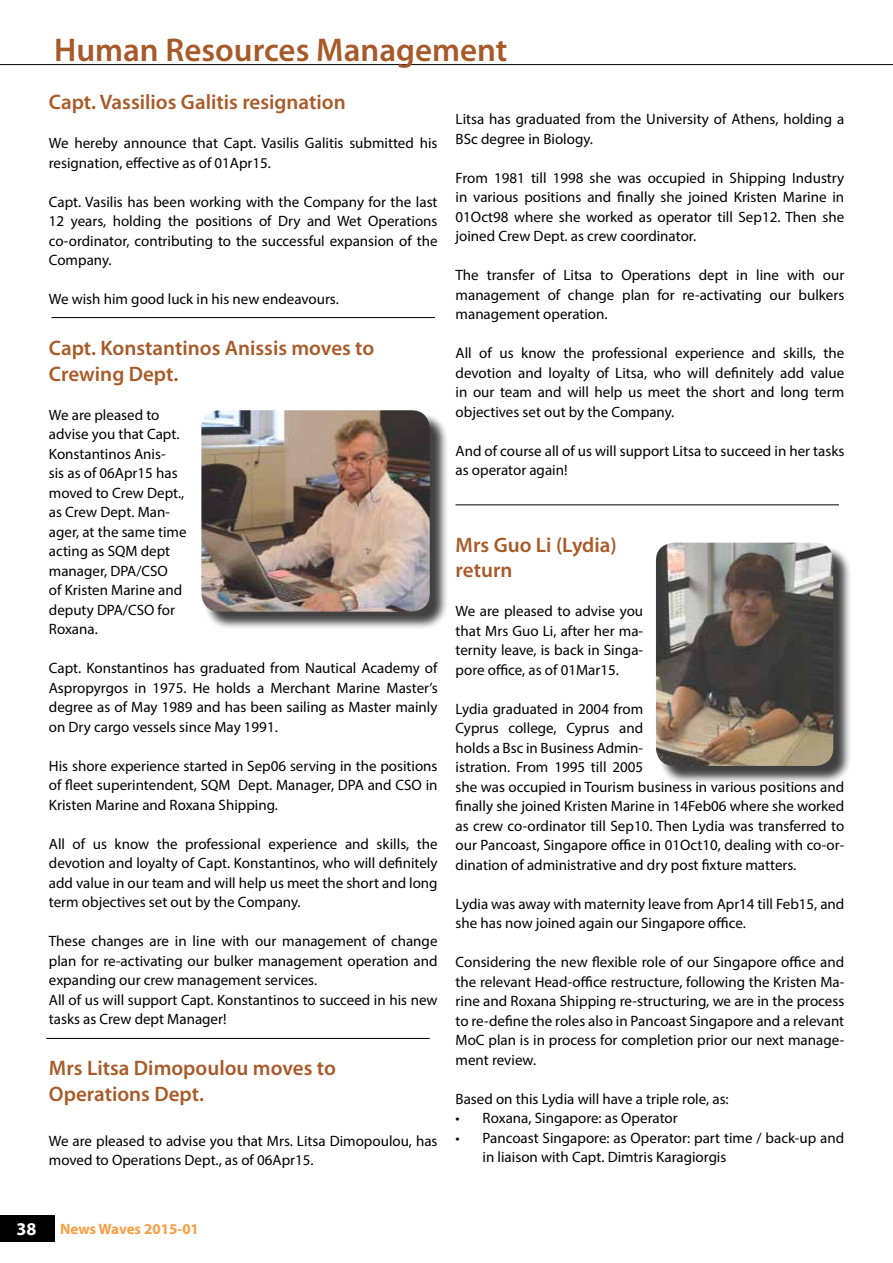
<style>
.page{position:relative;width:893px;height:1263px;background:#fff}
.page>*{position:absolute;margin:0;border:0;box-sizing:border-box;transform-origin:0 0}
.t1{font:600 33px "Myriad Pro";color:#a75a29}
.t2{font:600 21px/25.5px "Myriad Pro";color:#a85b28}
.t3{font:700 18px "Myriad Pro";color:#fff}
.t4{font:15px/19.5px "Myriad Pro";color:#000}
.t5{font:700 15px "Myriad Pro";letter-spacing:-.005em;color:#f79f45}
</style>
<div class="page">
<div style="left:0;top:1215px;width:54px;height:26px;background:#000"></div>
<svg style="left:0;top:64px;width:893px;height:1px"></svg>
<div style="left:658px;top:545px;width:194px;height:240px;background:#000;opacity:.75"></div>
<img style="left:656px;top:543px;width:177px;height:223px">
<hr style="left:51px;top:317px;width:384px;height:1px;background:#000">
<hr style="left:46px;top:1038px;width:384px;height:1px;background:#000">
<hr style="left:455px;top:504px;width:384px;height:1px;background:#000">
<div style="left:204px;top:412px;width:244px;height:218px;background:#000;opacity:.75"></div>
<img style="left:201px;top:410px;width:229px;height:202px">
<h1 class="t1" style="left:54px;top:29px;width:455px">Human Resources Management</h1>
<h2 class="t2" style="left:49px;top:89px;width:298px">Capt. Vassilios Galitis resignation</h2>
<p class="t4" style="left:49px;top:133px;width:390px">We hereby announce that Capt. Vasilis Galitis submitted his resignation, effective as of 01Apr15.</p>
<p class="t4" style="left:49px;top:192px;width:390px;text-align:justify">Capt. Vasilis has been working with the Company for the last 12 years, holding the positions of Dry and Wet Operations co-ordinator, contributing to the successful expansion of the Company.</p>
<p class="t4" style="left:49px;top:289px;width:291px">We wish him good luck in his new endeavours.</p>
<h2 class="t2" style="left:49px;top:335px;width:327px">Capt. Konstantinos Anissis moves to<br>Crewing Dept.</h2>
<p class="t4" style="left:49px;top:405px;width:139px">We are pleased to advise you that Capt.<br>Konstantinos Anis-<br>sis as of 06Apr15 has moved to Crew Dept., as Crew Dept. Man&shy;ager, at the same time acting as SQM dept manager, DPA/CSO<br>of Kristen Marine and deputy DPA/CSO for<br>Roxana.</p>
<p class="t4" style="left:49px;top:658px;width:390px;text-align:justify">Capt. Konstantinos has graduated from Nautical Academy of Aspropyrgos in 1975. He holds a Merchant Marine Master’s degree as of May 1989 and has been sailing as Master mainly on Dry cargo vessels since May 1991.</p>
<p class="t4" style="left:49px;top:756px;width:390px;text-align:justify">His shore experience started in Sep06 serving in the positions of fleet superintendent, SQM Dept. Manager, DPA and CSO in Kristen Marine and Roxana Shipping.</p>
<p class="t4" style="left:49px;top:834px;width:390px;text-align:justify">All of us know the professional experience and skills, the devotion and loyalty of Capt. Konstantinos, who will definitely add value in our team and will help us meet the short and long term objectives set out by the Company.</p>
<p class="t4" style="left:49px;top:931px;width:390px">These changes are in line with our management of change plan for re-activating our bulker management operation and expanding our crew management services.<br>All of us will support Capt. Konstantinos to succeed in his new tasks as Crew dept Manager!</p>
<h2 class="t2" style="left:49px;top:1055px;width:288px">Mrs Litsa Dimopoulou moves to<br>Operations Dept.</h2>
<p class="t4" style="left:49px;top:1131px;width:390px">We are pleased to advise you that Mrs. Litsa Dimopoulou, has moved to Operations Dept., as of 06Apr15.</p>
<p class="t4" style="left:456px;top:109px;width:390px">Litsa has graduated from the University of Athens, holding a<br>BSc degree in Biology.</p>
<p class="t4" style="left:456px;top:168px;width:390px;text-align:justify">From 1981 till 1998 she was occupied in Shipping Industry in various positions and finally she joined Kristen Marine in 01Oct98 where she worked as operator till Sep12. Then she joined Crew Dept. as crew coordinator.</p>
<p class="t4" style="left:456px;top:265px;width:390px;text-align:justify">The transfer of Litsa to Operations dept in line with our management of change plan for re-activating our bulkers management operation.</p>
<p class="t4" style="left:456px;top:343px;width:390px;text-align:justify">All of us know the professional experience and skills, the devotion and loyalty of Litsa, who will definitely add value in our team and will help us meet the short and long term objectives set out by the Company.</p>
<p class="t4" style="left:456px;top:441px;width:390px">And of course all of us will support Litsa to succeed in her tasks as operator again!</p>
<h2 class="t2" style="left:456px;top:531px;width:163px">Mrs Guo Li (Lydia) return</h2>
<p class="t4" style="left:456px;top:601px;width:189px;text-align:justify">We are pleased to advise you that Mrs Guo Li, after her ma&shy;ternity leave, is back in Singa&shy;pore office, as of 01Mar15.</p>
<p class="t4" style="left:456px;top:699px;width:390px">Lydia graduated in 2004 from<br>Cyprus college, Cyprus and<br>holds a Bsc in Business Admin-<br>istration. From 1995 till 2005<br>she was occupied in Tourism business in various positions and finally she joined Kristen Marine in 14Feb06 where she worked as crew co-ordinator till Sep10. Then Lydia was transferred to our Pancoast, Singapore office in 01Oct10, dealing with co-or&shy;dination of administrative and dry post fixture matters.</p>
<p class="t4" style="left:456px;top:894px;width:390px">Lydia was away with maternity leave from Apr14 till Feb15, and she has now joined again our Singapore office.</p>
<p class="t4" style="left:456px;top:952px;width:390px;text-align:justify">Considering the new flexible role of our Singapore office and the relevant Head-office restructure, following the Kristen Ma&shy;rine and Roxana Shipping re-structuring, we are in the process to re-define the roles also in Pancoast Singapore and a relevant MoC plan is in process for completion prior our next manage&shy;ment review.</p>
<p class="t4" style="left:456px;top:1089px;width:275px">Based on this Lydia will have a triple role, as:</p>
<p class="t4" style="left:456px;top:1108px;width:224px">• Roxana, Singapore: as Operator</p>
<p class="t4" style="left:483px;top:1128px;width:363px;text-indent:-27px">• Pancoast Singapore: as Operator: part time / back-up and in liaison with Capt. Dimtris Karagiorgis</p>
<p class="t3" style="left:17px;top:1217px;width:21px">38</p>
<p class="t5" style="left:60px;top:1219px;width:140px">News Waves 2015-01</p>
</div>
